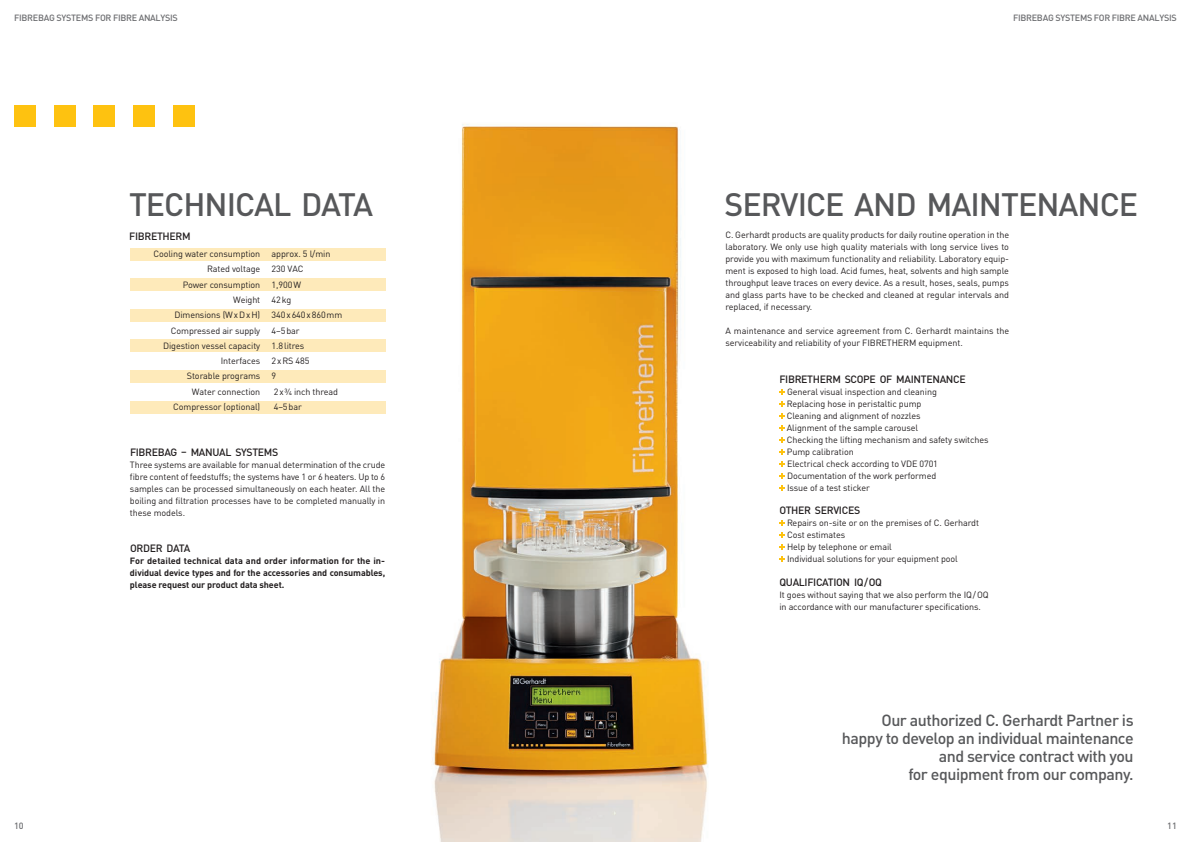
<style>
.page{position:relative;width:1191px;height:842px;background:#fff}
.page>*{position:absolute;margin:0;border:0;box-sizing:border-box;transform-origin:0 0}
.t1{font:500 32px "DINOT";letter-spacing:-.03em;color:#57585a}
.t2{font:500 16px/18px "DINOT";letter-spacing:-.03em;color:#57585a;text-align:right}
.t3{font:500 10.5px "DINOT";letter-spacing:-.03em;color:#231f20}
.t4{font:9px/12px "DINOT";letter-spacing:-.01em;color:#231f20}
.t5{font:700 9px/12px "DINOT";letter-spacing:-.01em;color:#231f20;text-align:justify}
.t6{font:500 9px "DINOT";letter-spacing:-.03em;color:#6c6d70}
</style>
<div class="page">
<img style="left:340px;top:123px;width:443px;height:719px">
<div style="left:14px;top:106px;width:21px;height:21px;background:#fec210"></div>
<div style="left:54px;top:106px;width:21px;height:21px;background:#fec210"></div>
<div style="left:94px;top:106px;width:21px;height:21px;background:#fec210"></div>
<div style="left:133px;top:106px;width:21px;height:21px;background:#fec210"></div>
<div style="left:173px;top:106px;width:21px;height:21px;background:#fec210"></div>
<div style="left:130px;top:248px;width:255px;height:12px;background:#feeaba"></div>
<div style="left:130px;top:279px;width:255px;height:12px;background:#feeaba"></div>
<div style="left:130px;top:309px;width:255px;height:12px;background:#feeaba"></div>
<div style="left:130px;top:340px;width:255px;height:12px;background:#feeaba"></div>
<div style="left:130px;top:370px;width:255px;height:12px;background:#feeaba"></div>
<div style="left:130px;top:401px;width:255px;height:12px;background:#feeaba"></div>
<svg style="left:779px;top:389px;width:6px;height:6px"></svg>
<svg style="left:779px;top:401px;width:6px;height:6px"></svg>
<svg style="left:779px;top:413px;width:6px;height:6px"></svg>
<svg style="left:779px;top:425px;width:6px;height:6px"></svg>
<svg style="left:779px;top:437px;width:6px;height:6px"></svg>
<svg style="left:779px;top:449px;width:6px;height:6px"></svg>
<svg style="left:779px;top:461px;width:6px;height:6px"></svg>
<svg style="left:779px;top:473px;width:6px;height:6px"></svg>
<svg style="left:779px;top:485px;width:6px;height:6px"></svg>
<svg style="left:779px;top:520px;width:6px;height:5px"></svg>
<svg style="left:779px;top:532px;width:6px;height:5px"></svg>
<svg style="left:779px;top:544px;width:6px;height:5px"></svg>
<svg style="left:779px;top:556px;width:6px;height:5px"></svg>
<p class="t6" style="left:14px;top:12px;width:165px">FIBREBAG SYSTEMS FOR FIBRE ANALYSIS</p>
<p class="t6" style="left:1013px;top:12px;width:165px">FIBREBAG SYSTEMS FOR FIBRE ANALYSIS</p>
<h1 class="t1" style="left:129px;top:184px;width:246px">TECHNICAL DATA</h1>
<p class="t3" style="left:129px;top:229px;width:63px">FIBRETHERM</p>
<p class="t4" style="left:153px;top:248px;width:108px">Cooling water consumption</p>
<p class="t4" style="left:271px;top:248px;width:60px">approx. 5 l/min</p>
<p class="t4" style="left:207px;top:263px;width:55px">Rated voltage</p>
<p class="t4" style="left:271px;top:263px;width:33px">230 VAC</p>
<p class="t4" style="left:183px;top:278px;width:79px">Power consumption</p>
<p class="t4" style="left:271px;top:278px;width:31px">1,900W</p>
<p class="t4" style="left:233px;top:294px;width:29px">Weight</p>
<p class="t4" style="left:271px;top:294px;width:21px">42kg</p>
<p class="t4" style="left:174px;top:309px;width:87px">Dimensions (WxDxH)</p>
<p class="t4" style="left:271px;top:309px;width:72px">340x640x860mm</p>
<p class="t4" style="left:171px;top:324px;width:91px">Compressed air supply</p>
<p class="t4" style="left:271px;top:324px;width:30px">4–5bar</p>
<p class="t4" style="left:163px;top:339px;width:99px">Digestion vessel capacity</p>
<p class="t4" style="left:271px;top:339px;width:34px">1.8litres</p>
<p class="t4" style="left:221px;top:355px;width:41px">Interfaces</p>
<p class="t4" style="left:271px;top:355px;width:39px">2xRS 485</p>
<p class="t4" style="left:187px;top:370px;width:75px">Storable programs</p>
<p class="t4" style="left:271px;top:370px;width:6px">9</p>
<p class="t4" style="left:192px;top:385px;width:70px">Water connection</p>
<p class="t4" style="left:274px;top:385px;width:66px">2x¾ inch thread</p>
<p class="t4" style="left:173px;top:400px;width:88px">Compressor (optional)</p>
<p class="t4" style="left:274px;top:400px;width:30px">4–5bar</p>
<p class="t3" style="left:130px;top:445px;width:150px">FIBREBAG – MANUAL SYSTEMS</p>
<p class="t4" style="left:130px;top:458px;width:257px;text-align:justify">Three systems are available for manual determination of the crude fibre content of feedstuffs; the systems have 1 or 6 heaters. Up to 6 samples can be processed simultaneously on each heater. All the boiling and filtration processes have to be completed manually in these models.</p>
<p class="t3" style="left:130px;top:541px;width:62px">ORDER DATA</p>
<p class="t5" style="left:130px;top:554px;width:257px">For detailed technical data and order information for the in&shy;dividual device types and for the accessories and consumables, please request our product data sheet.</p>
<h1 class="t1" style="left:724px;top:184px;width:415px">SERVICE AND MAINTENANCE</h1>
<p class="t4" style="left:725px;top:229px;width:285px;text-align:justify">C. Gerhardt products are quality products for daily routine operation in the laboratory. We only use high quality materials with long service lives to provide you with maximum functionality and reliability. Laboratory equip&shy;ment is exposed to high load. Acid fumes, heat, solvents and high sample throughput leave traces on every device. As a result, hoses, seals, pumps and glass parts have to be checked and cleaned at regular intervals and replaced, if necessary.</p>
<p class="t4" style="left:725px;top:325px;width:285px">A maintenance and service agreement from C. Gerhardt maintains the serviceability and reliability of your FIBRETHERM equipment.</p>
<p class="t3" style="left:779px;top:372px;width:188px">FIBRETHERM SCOPE OF MAINTENANCE</p>
<p class="t4" style="left:787px;top:385px;width:203px">General visual inspection and cleaning<br>Replacing hose in peristaltic pump<br>Cleaning and alignment of nozzles<br>Alignment of the sample carousel<br>Checking the lifting mechanism and safety switches Pump calibration<br>Electrical check according to VDE 0701<br>Documentation of the work performed<br>Issue of a test sticker</p>
<p class="t3" style="left:779px;top:503px;width:82px">OTHER SERVICES</p>
<p class="t4" style="left:787px;top:516px;width:193px">Repairs on-site or on the premises of C. Gerhardt Cost estimates<br>Help by telephone or email<br>Individual solutions for your equipment pool</p>
<p class="t3" style="left:779px;top:575px;width:104px">QUALIFICATION IQ/OQ</p>
<p class="t4" style="left:779px;top:588px;width:211px">It goes without saying that we also perform the IQ/OQ in accordance with our manufacturer specifications.</p>
<h2 class="t2" style="left:842px;top:711px;width:293px">Our authorized C. Gerhardt Partner is happy to develop an individual maintenance and service contract with you<br>for equipment from our company.</h2>
<p class="t6" style="left:14px;top:820px;width:11px">10</p>
<p class="t6" style="left:1167px;top:820px;width:11px">11</p>
</div>
